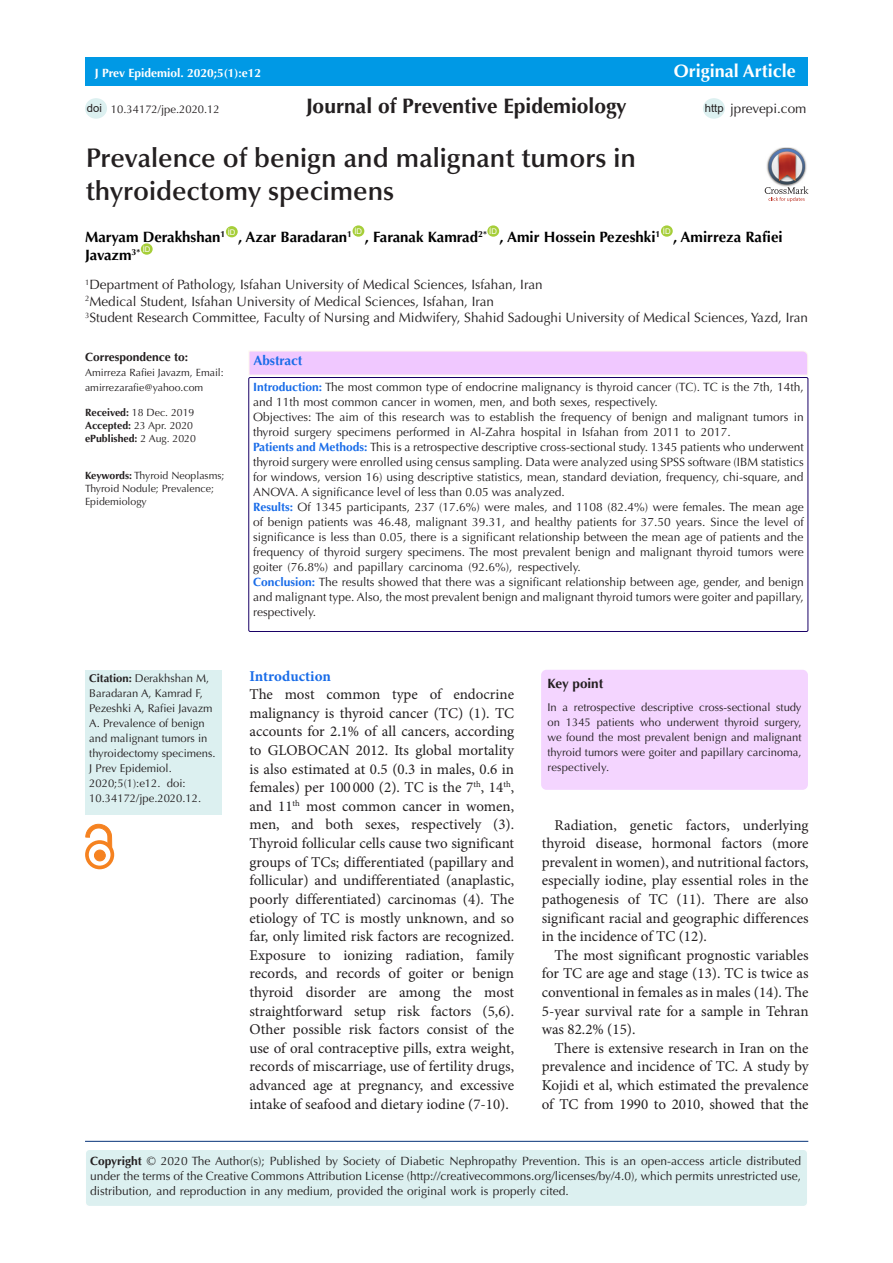
<style>
.page{position:relative;width:893px;height:1263px;background:#fff}
.page>*{position:absolute;margin:0;border:0;box-sizing:border-box;transform-origin:0 0}
.t1{font:600 27px/33px "Optima LT Std";color:#231f20}
.t2{font:700 21px "Optima LT Std";color:#231f20}
.t3{font:700 18px "Optima LT Std";color:#fff}
.t4{font:15px/18.6px "Minion Pro";color:#231f20;text-align:justify}
.t5{font:700 15px "Optima LT Std";color:#000}
.t6{font:700 15px "Minion Pro";letter-spacing:-.005em;color:#196ce8}
.t7{font:13.5px "Optima LT Std";color:#231f20}
.t8{font:700 13.5px "Optima LT Std";color:#196ce8}
.t9{font:700 13.5px "Optima LT Std";color:#231f20}
.t10{font:12px/15px "Optima LT Std";color:#231f20;text-align:justify}
.t11{font:700 12px "Optima LT Std";color:#fff}
.t12{font:700 12px "Optima LT Std";color:#231f20}
.t13{font:11.25px/15px "Optima LT Std";color:#231f20}
.t14{font:11.25px "Arial";color:#231f20}
.t15{font:10.5px/12.6px "Optima LT Std";color:#231f20}
.t16{font:700 10.5px "Optima LT Std";color:#231f20}
.t17{font:7.8px "Arial";color:#fff}
.s1{font-weight:700}
.s2{font-weight:400}
.s3{font-weight:700;color:#196ce8}
</style>
<div class="page">
<hr style="left:85px;top:1141px;width:723px;height:1px;background:#053278">
<div style="left:85px;top:1149px;width:723px;height:57px;background:#dcf0f0;border-radius:4px"></div>
<div style="left:84px;top:1148px;width:724px;height:59px;border:2px solid #fff;border-radius:4px"></div>
<div style="left:226px;top:226px;width:12px;height:11px;background:#a6ce39;border-radius:50%"></div>
<div style="left:353px;top:225px;width:11px;height:12px;background:#a6ce39;border-radius:50%"></div>
<div style="left:487px;top:225px;width:12px;height:12px;background:#a6ce39;border-radius:50%"></div>
<div style="left:661px;top:225px;width:12px;height:12px;background:#a6ce39;border-radius:50%"></div>
<div style="left:141px;top:243px;width:12px;height:12px;background:#a6ce39;border-radius:50%"></div>
<div style="left:249px;top:377px;width:559px;height:254px;border:1px solid #190066"></div>
<svg style="left:249px;top:351px;width:559px;height:24px;background:#f0c9fe"></svg>
<div style="left:94px;top:850px;width:11px;height:11px;background:#f58220;border-radius:50%"></div>
<div style="left:94px;top:850px;width:11px;height:11px;border:1px solid #f58220;border-radius:50%"></div>
<div style="left:85px;top:840px;width:29px;height:29px;border:4px solid #f58220;border-radius:50%"></div>
<svg style="left:86px;top:824px;width:26px;height:24px"></svg>
<div style="left:85px;top:670px;width:136px;height:144px;background:#dcf0f0"></div>
<div style="left:85px;top:57px;width:723px;height:29px;background:#0099e5"></div>
<div style="left:703px;top:98px;width:22px;height:21px;background:#dcf0f0;border-radius:50%"></div>
<div style="left:541px;top:670px;width:267px;height:120px;background:#f4d5ff;border-radius:5px"></div>
<img style="left:780px;top:147px;width:13px;height:1px">
<svg style="left:765px;top:148px;width:43px;height:54px"></svg>
<div style="left:85px;top:98px;width:22px;height:21px;background:#dcf0f0;border-radius:50%"></div>
<p class="t11" style="left:95px;top:66px;width:168px">J Prev Epidemiol. 2020;5(1):e12</p>
<p class="t3" style="left:674px;top:60px;width:124px">Original Article</p>
<p class="t2" style="left:306px;top:94px;width:322px">Journal of Preventive Epidemiology</p>
<p class="t14" style="left:705px;top:100px;width:20px">http</p>
<p class="t7" style="left:730px;top:101px;width:78px">jprevepi.com</p>
<p class="t14" style="left:87px;top:100px;width:17px">doi</p>
<p class="t13" style="left:111px;top:101px;width:110px">10.34172/jpe.2020.12</p>
<p class="t1" style="left:86px;top:142px;width:552px">Prevalence of benign and malignant tumors in thyroidectomy specimens</p>
<p class="t5" style="left:85px;top:228px;width:142px">Maryam Derakhshan<sup>1</sup></p>
<p class="t17" style="left:228px;top:227px;width:9px">ID</p>
<p class="t5" style="left:238px;top:228px;width:116px">, Azar Baradaran<sup>1</sup></p>
<p class="t17" style="left:354px;top:226px;width:9px">ID</p>
<p class="t5" style="left:365px;top:228px;width:124px">, Faranak Kamrad<sup>2*</sup></p>
<p class="t17" style="left:489px;top:226px;width:9px">ID</p>
<p class="t5" style="left:499px;top:228px;width:162px">, Amir Hossein Pezeshki<sup>1</sup></p>
<p class="t17" style="left:663px;top:226px;width:9px">ID</p>
<p class="t5" style="left:673px;top:228px;width:111px">, Amirreza Rafiei</p>
<p class="t5" style="left:85px;top:246px;width:57px">Javazm<sup>3*</sup></p>
<p class="t17" style="left:143px;top:244px;width:9px">ID</p>
<p class="t7" style="left:85px;top:277px;width:459px"><sup>1</sup>Department of Pathology, Isfahan University of Medical Sciences, Isfahan, Iran</p>
<p class="t7" style="left:85px;top:294px;width:410px"><sup>2</sup>Medical Student, Isfahan University of Medical Sciences, Isfahan, Iran</p>
<p class="t7" style="left:85px;top:310px;width:725px"><sup>3</sup>Student Research Committee, Faculty of Nursing and Midwifery, Shahid Sadoughi University of Medical Sciences, Yazd, Iran</p>
<p class="t12" style="left:85px;top:350px;width:105px">Correspondence to:</p>
<p class="t15" style="left:85px;top:365px;width:140px;line-height:15px">Amirreza Rafiei Javazm, Email: amirrezarafie@yahoo.com</p>
<p class="t15" style="left:85px;top:407px;width:111px"><span class="s1">Received:</span> 18 Dec. 2019</p>
<p class="t15" style="left:85px;top:419px;width:109px"><span class="s1">Accepted:</span> 23 Apr. 2020</p>
<p class="t16" style="left:85px;top:432px;width:112px">ePublished: <span class="s2">2 Aug. 2020</span></p>
<p class="t15" style="left:85px;top:470px;width:141px"><span class="s1">Keywords:</span> Thyroid Neoplasms;<br>Thyroid Nodule; Prevalence;<br>Epidemiology</p>
<p class="t8" style="left:253px;top:353px;width:51px">Abstract</p>
<p class="t10" style="left:253px;top:379px;width:552px"><span class="s3">Introduction:</span> The most common type of endocrine malignancy is thyroid cancer (TC). TC is the 7th, 14th, and 11th most common cancer in women, men, and both sexes, respectively.</p>
<p class="t10" style="left:253px;top:409px;width:552px">Objectives: The aim of this research was to establish the frequency of benign and malignant tumors in thyroid surgery specimens performed in Al-Zahra hospital in Isfahan from 2011 to 2017.</p>
<p class="t10" style="left:253px;top:439px;width:552px"><span class="s3">Patients and Methods:</span> This is a retrospective descriptive cross-sectional study. 1345 patients who underwent thyroid surgery were enrolled using census sampling. Data were analyzed using SPSS software (IBM statistics for windows, version 16) using descriptive statistics, mean, standard deviation, frequency, chi-square, and ANOVA. A significance level of less than 0.05 was analyzed.</p>
<p class="t10" style="left:253px;top:499px;width:552px"><span class="s3">Results:</span> Of 1345 participants, 237 (17.6%) were males, and 1108 (82.4%) were females. The mean age of benign patients was 46.48, malignant 39.31, and healthy patients for 37.50 years. Since the level of significance is less than 0.05, there is a significant relationship between the mean age of patients and the frequency of thyroid surgery specimens. The most prevalent benign and malignant thyroid tumors were goiter (76.8%) and papillary carcinoma (92.6%), respectively.</p>
<p class="t10" style="left:253px;top:574px;width:552px"><span class="s3">Conclusion:</span> The results showed that there was a significant relationship between age, gender, and benign and malignant type. Also, the most prevalent benign and malignant thyroid tumors were goiter and papillary, respectively.</p>
<p class="t13" style="left:89px;top:671px;width:128px"><span class="s1">Citation:</span> Derakhshan M,<br>Baradaran A, Kamrad F,<br>Pezeshki A, Rafiei Javazm<br>A. Prevalence of benign and malignant tumors in thyroidectomy specimens.<br>J Prev Epidemiol.<br>2020;5(1):e12. doi:<br>10.34172/jpe.2020.12.</p>
<p class="t6" style="left:249px;top:665px;width:83px">Introduction</p>
<p class="t4" style="left:249px;top:685px;width:266px">The most common type of endocrine malignancy is thyroid cancer (TC) (1). TC accounts for 2.1% of all cancers, according to GLOBOCAN 2012. Its global mortality is also estimated at 0.5 (0.3 in males, 0.6 in females) per 100 000 (2). TC is the 7<sup>th</sup>, 14<sup>th</sup>, and 11<sup>th</sup> most common cancer in women, men, and both sexes, respectively (3).<br>Thyroid follicular cells cause two significant groups of TCs; differentiated (papillary and follicular) and undifferentiated (anaplastic, poorly differentiated) carcinomas (4). The etiology of TC is mostly unknown, and so far, only limited risk factors are recognized.<br>Exposure to ionizing radiation, family records, and records of goiter or benign thyroid disorder are among the most straightforward setup risk factors (5,6).<br>Other possible risk factors consist of the use of oral contraceptive pills, extra weight, records of miscarriage, use of fertility drugs, advanced age at pregnancy, and excessive intake of seafood and dietary iodine (7-10).</p>
<p class="t9" style="left:547px;top:675px;width:57px">Key point</p>
<p class="t13" style="left:547px;top:700px;width:256px;text-align:justify">In a retrospective descriptive cross-sectional study on 1345 patients who underwent thyroid surgery, we found the most prevalent benign and malignant thyroid tumors were goiter and papillary carcinoma, respectively.</p>
<p class="t4" style="left:542px;top:815px;width:268px;text-indent:13px">Radiation, genetic factors, underlying thyroid disease, hormonal factors (more prevalent in women), and nutritional factors, especially iodine, play essential roles in the pathogenesis of TC (11). There are also significant racial and geographic differences in the incidence of TC (12).</p>
<p class="t4" style="left:542px;top:946px;width:268px;text-indent:13px">The most significant prognostic variables for TC are age and stage (13). TC is twice as conventional in females as in males (14). The 5-year survival rate for a sample in Tehran was 82.2% (15).</p>
<p class="t4" style="left:542px;top:1039px;width:268px;text-indent:13px">There is extensive research in Iran on the prevalence and incidence of TC. A study by Kojidi et al, which estimated the prevalence of TC from 1990 to 2010, showed that the</p>
<p class="t10" style="left:90px;top:1153px;width:713px"><span class="s1">Copyright</span> © 2020 The Author(s); Published by Society of Diabetic Nephropathy Prevention. This is an open-access article distributed under the terms of the Creative Commons Attribution License (http://creativecommons.org/licenses/by/4.0), which permits unrestricted use, distribution, and reproduction in any medium, provided the original work is properly cited.</p>
</div>
